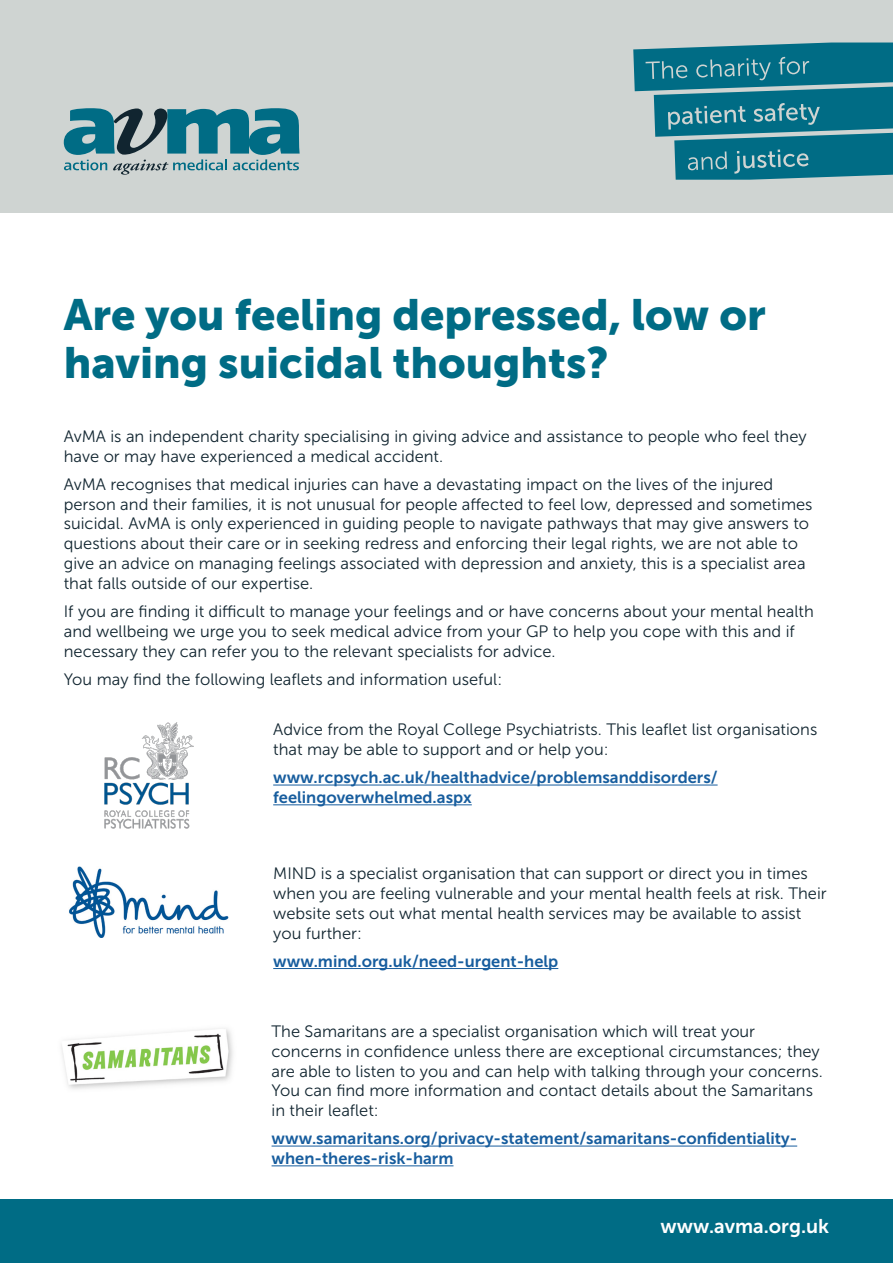
<style>
.page{position:relative;width:893px;height:1263px;background:#fff}
.page>*{position:absolute;margin:0;border:0;box-sizing:border-box;transform-origin:0 0}
.Main_header{font:43.5px/48px "Museo Sans 900";color:#006c85}
.t1{font:19.8px "Museo Sans 700";color:#fff}
.t2{font:16.5px/19.8px "Museo Sans 300";color:#112530}
.t3{font:16.5px/19.8px "Museo Sans 700";color:#175d9e}
</style>
<div class="page">
<div style="left:0;top:0;width:893px;height:213px;background:#cfd4d2"></div>
<div style="left:0;top:1199px;width:893px;height:64px;background:#006c85"></div>
<svg style="left:64px;top:108px;width:236px;height:67px"></svg>
<svg style="left:633px;top:43px;width:260px;height:137px"></svg>
<img style="left:104px;top:723px;width:89px;height:106px">
<hr style="left:273px;top:785px;width:445px;height:1px;background:#175d9e">
<hr style="left:273px;top:804px;width:199px;height:1px;background:#175d9e">
<img style="left:69px;top:867px;width:160px;height:70px">
<hr style="left:273px;top:968px;width:285px;height:1px;background:#175d9e">
<img style="left:61px;top:1028px;width:172px;height:61px">
<hr style="left:272px;top:1146px;width:525px;height:1px;background:#175d9e">
<hr style="left:272px;top:1165px;width:181px;height:1px;background:#175d9e">
<p class="Main_header" style="left:64px;top:291px;width:703px">Are you feeling depressed, low or having suicidal thoughts?</p>
<p class="t2" style="left:64px;top:426px;width:744px">AvMA is an independent charity specialising in giving advice and assistance to people who feel they have or may have experienced a medical accident.</p>
<p class="t2" style="left:64px;top:474px;width:750px">AvMA recognises that medical injuries can have a devastating impact on the lives of the injured person and their families, it is not unusual for people affected to feel low, depressed and sometimes suicidal. AvMA is only experienced in guiding people to navigate pathways that may give answers to questions about their care or in seeking redress and enforcing their legal rights, we are not able to give an advice on managing feelings associated with depression and anxiety, this is a specialist area that falls outside of our expertise.</p>
<p class="t2" style="left:64px;top:602px;width:751px">If you are finding it difficult to manage your feelings and or have concerns about your mental health and wellbeing we urge you to seek medical advice from your GP to help you cope with this and if necessary they can refer you to the relevant specialists for advice.</p>
<p class="t2" style="left:64px;top:670px;width:440px">You may find the following leaflets and information useful:</p>
<p class="t2" style="left:273px;top:720px;width:546px">Advice from the Royal College Psychiatrists. This leaflet list organisations that may be able to support and or help you:</p>
<p class="t3" style="left:273px;top:768px;width:446px">www.rcpsych.ac.uk/healthadvice/problemsanddisorders/ feelingoverwhelmed.aspx</p>
<p class="t2" style="left:273px;top:864px;width:555px">MIND is a specialist organisation that can support or direct you in times when you are feeling vulnerable and your mental health feels at risk. Their website sets out what mental health services may be available to assist you further:</p>
<p class="t3" style="left:273px;top:951px;width:287px">www.mind.org.uk/need-urgent-help</p>
<p class="t2" style="left:272px;top:1021px;width:553px">The Samaritans are a specialist organisation which will treat your concerns in confidence unless there are exceptional circumstances; they are able to listen to you and can help with talking through your concerns.<br>You can find more information and contact details about the Samaritans in their leaflet:</p>
<p class="t3" style="left:272px;top:1129px;width:527px">www.samaritans.org/privacy-statement/samaritans-confidentiality&shy;when-theres-risk-harm</p>
<p class="t1" style="left:660px;top:1215px;width:170px">www.avma.org.uk</p>
</div>
